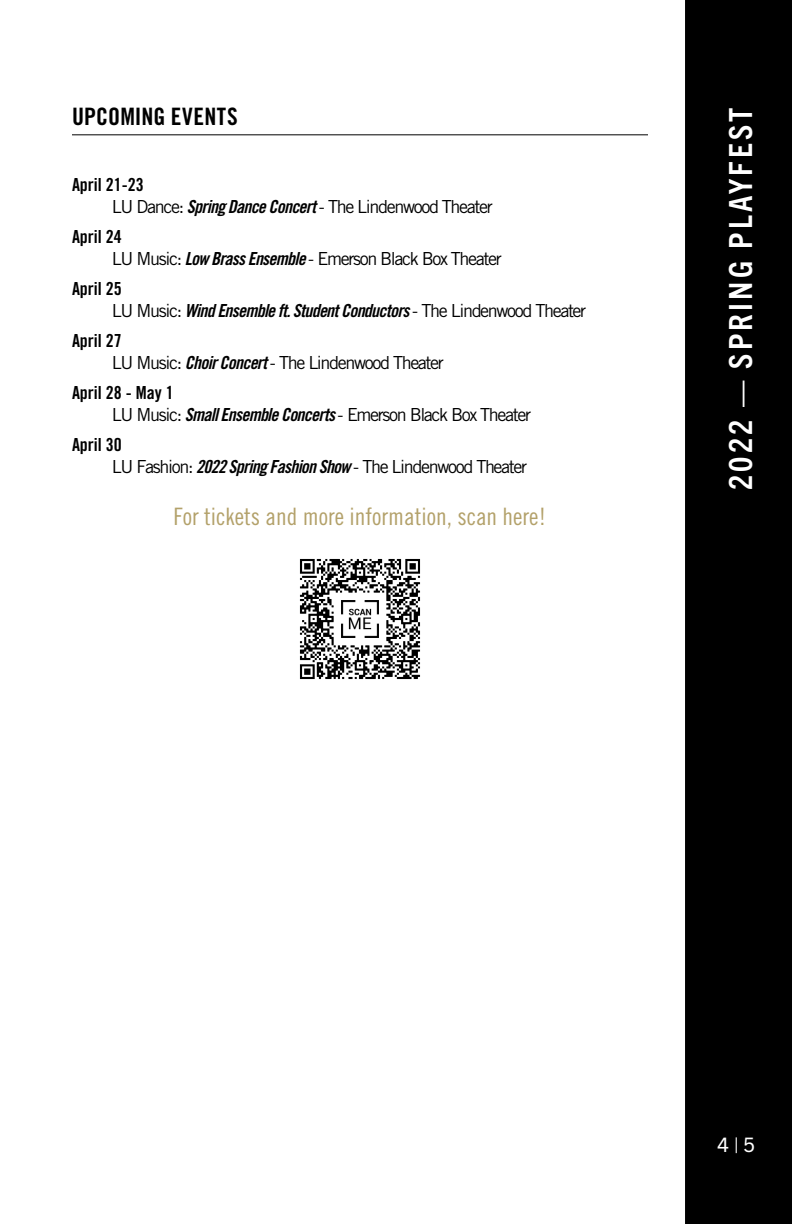
<style>
.page{position:relative;width:792px;height:1224px;background:#fff}
.page>*{position:absolute;margin:0;border:0;box-sizing:border-box;transform-origin:0 0}
.t1{font:700 condensed 32px "Trade Gothic Next LT Pro";letter-spacing:.1em;color:#fff}
.Directors_Note{font:24px "Trade Gothic LT Std Cn 18";color:#b3a16a}
.Paragraph_Header{font:24px "Trade Gothic LT Std Bd Cn 20";letter-spacing:.01em;color:#000}
.t2{font:20px "Trade Gothic Next LT Pro";color:#fff}
.STAFF_LISTING{font:18px "Trade Gothic LT Std";letter-spacing:-.075em;color:#000}
.STAFF_LISTING-2{font:18px "Trade Gothic LT Std Bd Cn 20 Obl";letter-spacing:-.04em;color:#000}
.STAFF_LISTING-3{font:18px "Trade Gothic LT Std Bd Cn 20";color:#000}
.s1{font-family:"Trade Gothic LT Std Bd Cn 20 Obl"}
.s2{font-family:"Trade Gothic LT Std"}
</style>
<div class="page">
<div style="left:685px;top:0;width:107px;height:1224px;background:#000"></div>
<hr style="left:72px;top:134px;width:576px;height:1px;background:#000">
<img style="left:299px;top:558px;width:122px;height:122px">
<p class="Paragraph_Header" style="left:72px;top:102px;width:167px">UPCOMING EVENTS</p>
<p class="STAFF_LISTING-3" style="left:72px;top:174px;width:73px">April 21-23</p>
<p class="STAFF_LISTING" style="left:112px;top:196px;width:382px">LU Dance: <span class="s1">Spring Dance Concert</span> - The Lindenwood Theater</p>
<p class="STAFF_LISTING-3" style="left:72px;top:226px;width:51px">April 24</p>
<p class="STAFF_LISTING" style="left:112px;top:248px;width:391px">LU Music: <span class="s1">Low Brass Ensemble</span> - Emerson Black Box Theater</p>
<p class="STAFF_LISTING-3" style="left:72px;top:278px;width:51px">April 25</p>
<p class="STAFF_LISTING-2" style="left:112px;top:300px;width:476px"><span class="s2">LU Music:</span> Wind Ensemble ft. Student Conductors <span class="s2">- The Lindenwood Theater</span></p>
<p class="STAFF_LISTING-3" style="left:72px;top:330px;width:51px">April 27</p>
<p class="STAFF_LISTING" style="left:112px;top:352px;width:333px">LU Music: <span class="s1">Choir Concert</span> - The Lindenwood Theater</p>
<p class="STAFF_LISTING-3" style="left:72px;top:382px;width:103px">April 28 - May 1</p>
<p class="STAFF_LISTING" style="left:112px;top:404px;width:421px">LU Music: <span class="s1">Small Ensemble Concerts</span> - Emerson Black Box Theater</p>
<p class="STAFF_LISTING-3" style="left:72px;top:434px;width:51px">April 30</p>
<p class="STAFF_LISTING" style="left:112px;top:456px;width:417px">LU Fashion: <span class="s1">2022 Spring Fashion Show</span> - The Lindenwood Theater</p>
<p class="Directors_Note" style="left:173px;top:503px;width:375px">For tickets and more information, scan here!</p>
<h1 class="t1" style="left:719px;top:490px;width:384px;rotate:-90deg">2022 — SPRING PLAYFEST</h1>
<p class="t2" style="left:718px;top:1131px;width:39px">4 | 5</p>
</div>
